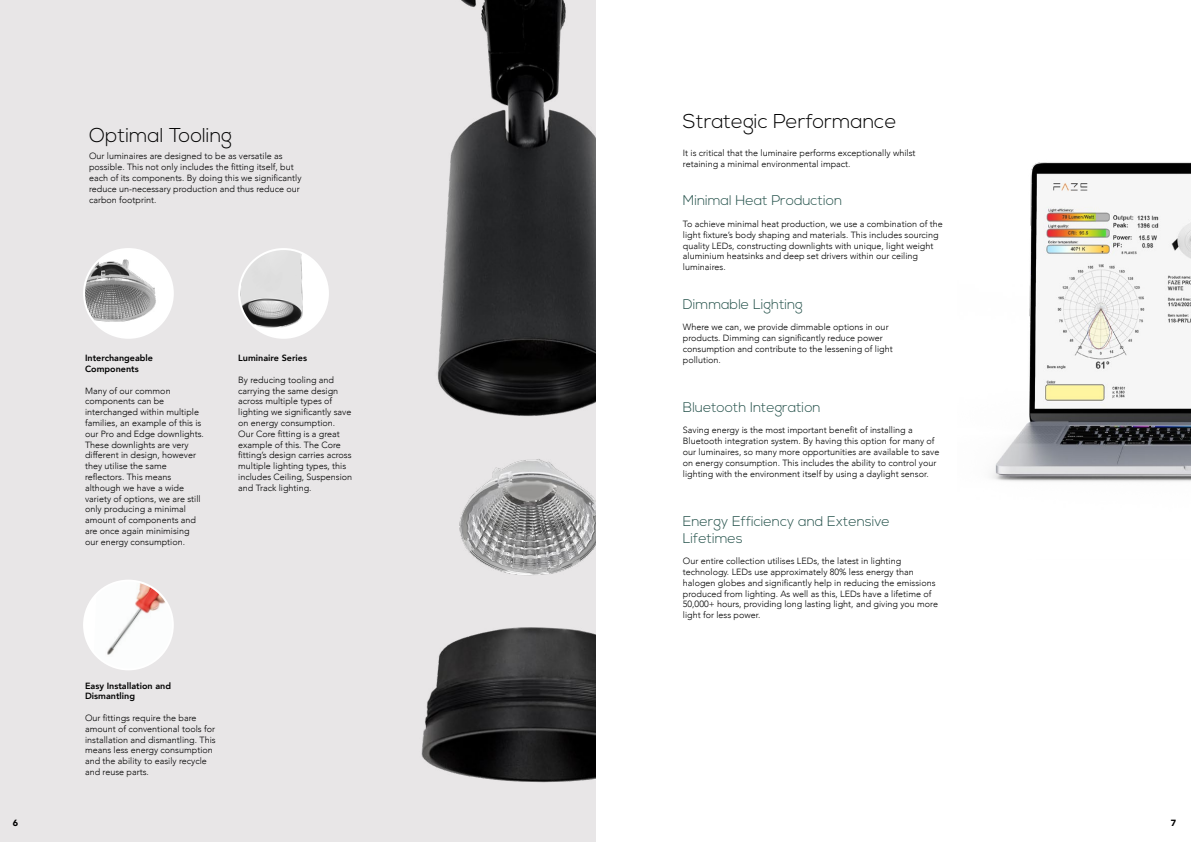
<style>
.page{position:relative;width:1191px;height:842px;background:#fff}
.page>*{position:absolute;margin:0;border:0;box-sizing:border-box;transform-origin:0 0}
.t1{font:300 20px "Nexa";color:#000}
.t2{font:300 14px/16.8px "Nexa";color:#204e47}
.t3{font:300 9px/10.8px "Avenir";color:#000}
.t4{font:800 9px/10.8px "Avenir";color:#000}
.t5{font:900 9px "Avenir";color:#000}
</style>
<div class="page">
<img style="left:992px;top:162px;width:199px;height:320px">
<div style="left:0;top:0;width:595px;height:842px;background:#e8e6e7"></div>
<img style="left:84px;top:249px;width:89px;height:89px;border-radius:44px">
<div style="left:83px;top:248px;width:91px;height:91px;border:2px solid #fff;border-radius:50%"></div>
<img style="left:239px;top:249px;width:89px;height:89px;border-radius:44px">
<div style="left:238px;top:248px;width:91px;height:91px;border:2px solid #fff;border-radius:50%"></div>
<div style="left:84px;top:581px;width:89px;height:88px;background:#fff;border-radius:50%"></div>
<img style="left:94px;top:581px;width:77px;height:88px">
<div style="left:83px;top:580px;width:91px;height:90px;border:2px solid #fff;border-radius:50%"></div>
<img style="left:421px;top:0;width:174px;height:783px">
<h1 class="t1" style="left:89px;top:124px;width:144px">Optimal Tooling</h1>
<p class="t3" style="left:89px;top:151px;width:214px">Our luminaires are designed to be as versatile as possible. This not only includes the fitting itself, but each of its components. By doing this we significantly reduce un-necessary production and thus reduce our carbon footprint.</p>
<p class="t4" style="left:85px;top:353px;width:70px">Interchangeable<br>Components</p>
<p class="t3" style="left:85px;top:385px;width:120px">Many of our common components can be interchanged within multiple families, an example of this is our Pro and Edge downlights.<br>These downlights are very different in design, however they utilise the same reflectors. This means although we have a wide variety of options, we are still only producing a minimal amount of components and are once again minimising our energy consumption.</p>
<p class="t4" style="left:238px;top:353px;width:70px">Luminaire Series</p>
<p class="t3" style="left:238px;top:374px;width:116px">By reducing tooling and carrying the same design across multiple types of lighting we significantly save on energy consumption.<br>Our Core fitting is a great example of this. The Core fitting’s design carries across multiple lighting types, this includes Ceiling, Suspension and Track lighting.</p>
<p class="t4" style="left:85px;top:680px;width:88px">Easy Installation and<br>Dismantling</p>
<p class="t3" style="left:85px;top:712px;width:132px">Our fittings require the bare amount of conventional tools for installation and dismantling. This means less energy consumption and the ability to easily recycle and reuse parts.</p>
<h1 class="t1" style="left:683px;top:110px;width:215px">Strategic Performance</h1>
<p class="t3" style="left:683px;top:148px;width:234px">It is critical that the luminaire performs exceptionally whilst retaining a minimal environmental impact.</p>
<h2 class="t2" style="left:683px;top:193px;width:161px">Minimal Heat Production</h2>
<p class="t3" style="left:683px;top:218px;width:261px">To achieve minimal heat production, we use a combination of the light fixture’s body shaping and materials. This includes sourcing quality LEDs, constructing downlights with unique, light weight aluminium heatsinks and deep set drivers within our ceiling luminaires.</p>
<h2 class="t2" style="left:683px;top:296px;width:121px">Dimmable Lighting</h2>
<p class="t3" style="left:683px;top:322px;width:211px">Where we can, we provide dimmable options in our products. Dimming can significantly reduce power consumption and contribute to the lessening of light pollution.</p>
<h2 class="t2" style="left:683px;top:399px;width:139px">Bluetooth Integration</h2>
<p class="t3" style="left:683px;top:425px;width:258px">Saving energy is the most important benefit of installing a Bluetooth integration system. By having this option for many of our luminaires, so many more opportunities are available to save on energy consumption. This includes the ability to control your lighting with the environment itself by using a daylight sensor.</p>
<h2 class="t2" style="left:683px;top:513px;width:208px">Energy Efficiency and Extensive<br>Lifetimes</h2>
<p class="t3" style="left:683px;top:556px;width:257px">Our entire collection utilises LEDs, the latest in lighting technology. LEDs use approximately 80% less energy than halogen globes and significantly help in reducing the emissions produced from lighting. As well as this, LEDs have a lifetime of 50,000+ hours, providing long lasting light, and giving you more light for less power.</p>
<p class="t5" style="left:13px;top:815px;width:7px">6</p>
<p class="t5" style="left:1170px;top:815px;width:7px">7</p>
</div>
